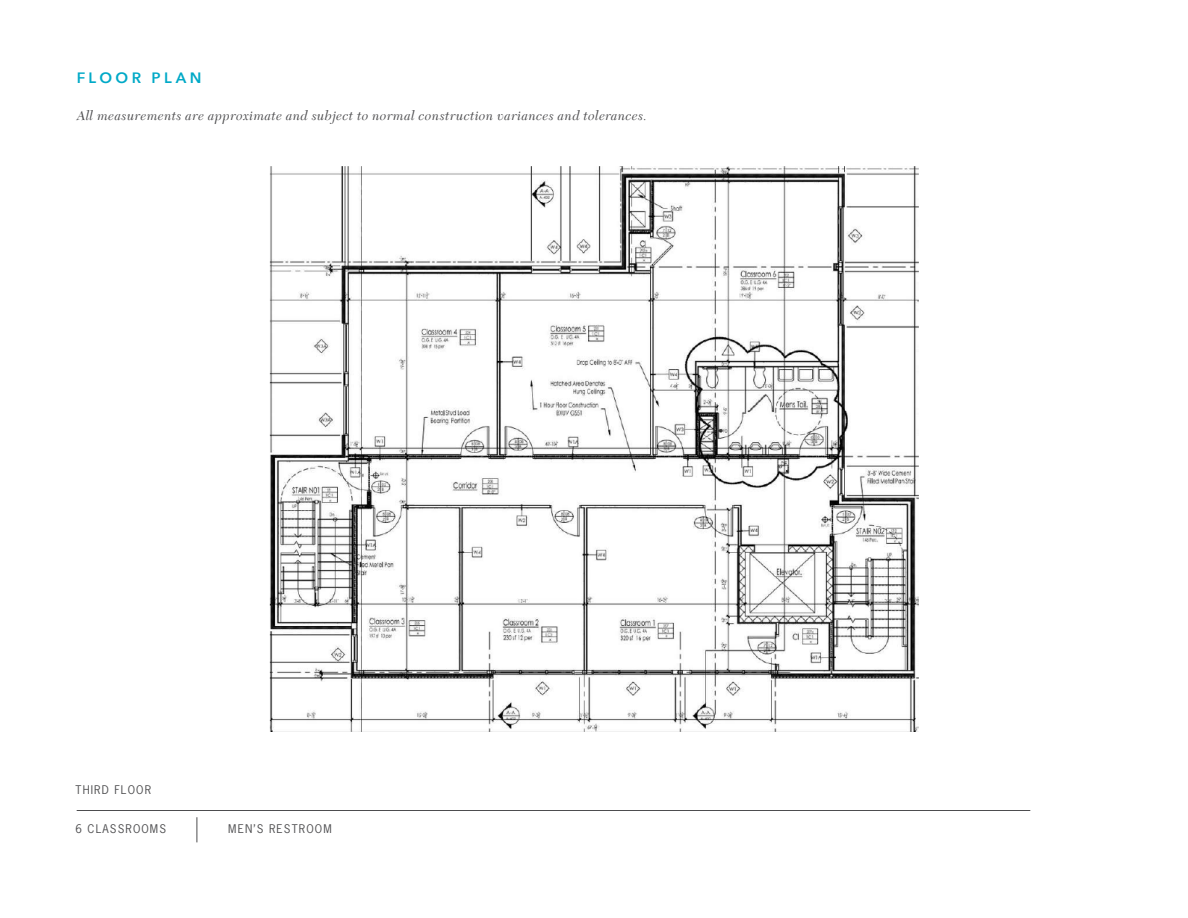
<style>
.page{position:relative;width:1188px;height:918px;background:#fff}
.page>*{position:absolute;margin:0;border:0;box-sizing:border-box;transform-origin:0 0}
.t1{font:600 15px "Avenir Next LT Pro";letter-spacing:.23em;color:#00a9c7}
.t2{font:italic 13.5px "New Caledonia LT Std";letter-spacing:.035em;color:#4d4d4f}
.t3{font:11.25px "News Gothic Std";letter-spacing:.1em;color:#4d4d4f}
</style>
<div class="page">
<img style="left:269px;top:166px;width:650px;height:566px">
<hr style="left:77px;top:810px;width:953px;height:1px;background:#4d4d4f">
<svg style="left:197px;top:817px;width:1px;height:25px"></svg>
<p class="t1" style="left:77px;top:68px;width:126px">FLOOR PLAN</p>
<p class="t2" style="left:77px;top:108px;width:572px">All measurements are approximate and subject to normal construction variances and tolerances.</p>
<p class="t3" style="left:76px;top:782px;width:77px">THIRD FLOOR</p>
<p class="t3" style="left:76px;top:822px;width:92px">6 CLASSROOMS</p>
<p class="t3" style="left:228px;top:822px;width:105px">MEN’S RESTROOM</p>
</div>
